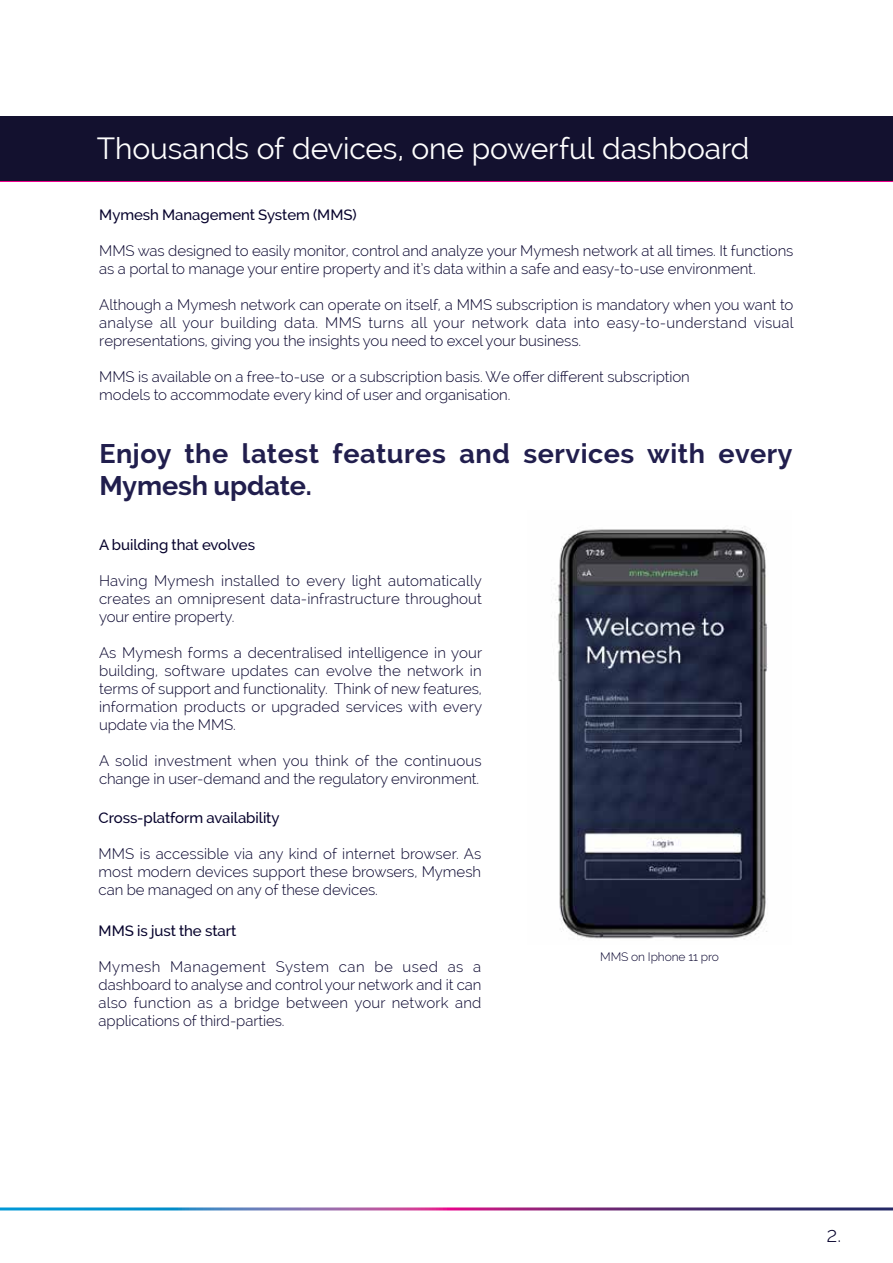
<style>
.page{position:relative;width:893px;height:1263px;background:#fff}
.page>*{position:absolute;margin:0;border:0;box-sizing:border-box;transform-origin:0 0}
.t1{font:30px "Raleway";letter-spacing:-.005em;color:#fff}
.t2{font:700 27px/32.4px "Raleway";letter-spacing:.02em;color:#211e4d}
.t3{font:300 21px "Raleway";color:#06022c}
.t4{font:300 15px/18px "Raleway";letter-spacing:-.005em;color:#06022c;text-align:justify}
.t5{font:500 15px "Raleway";letter-spacing:-.005em;color:#06022c}
.t6{font:300 12px "Raleway";letter-spacing:-.005em;color:#06022c}
</style>
<div class="page">
<hr style="left:0;top:179px;width:893px;height:3px;background:#ec008c">
<div style="left:0;top:116px;width:893px;height:64px;background:#13112f"></div>
<svg style="left:0;top:1207px;width:893px;height:3px;background:#756ba7"></svg>
<img style="left:555px;top:526px;width:213px;height:413px">
<h1 class="t1" style="left:97px;top:131px;width:654px">Thousands of devices, one powerful dashboard</h1>
<p class="t5" style="left:99px;top:206px;width:259px">Mymesh Management System (MMS)</p>
<p class="t4" style="left:99px;top:241px;width:696px">MMS was designed to easily monitor, control and analyze your Mymesh network at all times. It functions as a portal to manage your entire property and it’s data within a safe and easy-to-use environment.</p>
<p class="t4" style="left:99px;top:295px;width:696px">Although a Mymesh network can operate on itself, a MMS subscription is mandatory when you want to analyse all your building data. MMS turns all your network data into easy-to-understand visual representations, giving you the insights you need to excel your business.</p>
<p class="t4" style="left:99px;top:367px;width:592px">MMS is available on a free-to-use or a subscription basis. We offer different subscription models to accommodate every kind of user and organisation.</p>
<h2 class="t2" style="left:99px;top:437px;width:695px">Enjoy the latest features and services with every<br>Mymesh update.</h2>
<p class="t5" style="left:99px;top:536px;width:158px">A building that evolves</p>
<p class="t4" style="left:99px;top:571px;width:384px">Having Mymesh installed to every light automatically creates an omnipresent data-infrastructure throughout your entire property.</p>
<p class="t4" style="left:99px;top:643px;width:385px">As Mymesh forms a decentralised intelligence in your building, software updates can evolve the network in terms of support and functionality. Think of new features, information products or upgraded services with every update via the MMS.</p>
<p class="t4" style="left:99px;top:751px;width:384px">A solid investment when you think of the continuous change in user-demand and the regulatory environment.</p>
<p class="t5" style="left:99px;top:809px;width:182px">Cross-platform availability</p>
<p class="t4" style="left:99px;top:844px;width:384px">MMS is accessible via any kind of internet browser. As most modern devices support these browsers, Mymesh can be managed on any of these devices.</p>
<p class="t5" style="left:99px;top:922px;width:139px">MMS is just the start</p>
<p class="t4" style="left:99px;top:957px;width:384px">Mymesh Management System can be used as a dashboard to analyse and control your network and it can also function as a bridge between your network and applications of third-parties.</p>
<p class="t6" style="left:600px;top:949px;width:120px">MMS on Iphone 11 pro</p>
<h3 class="t3" style="left:827px;top:1222px;width:16px">2.</h3>
</div>
